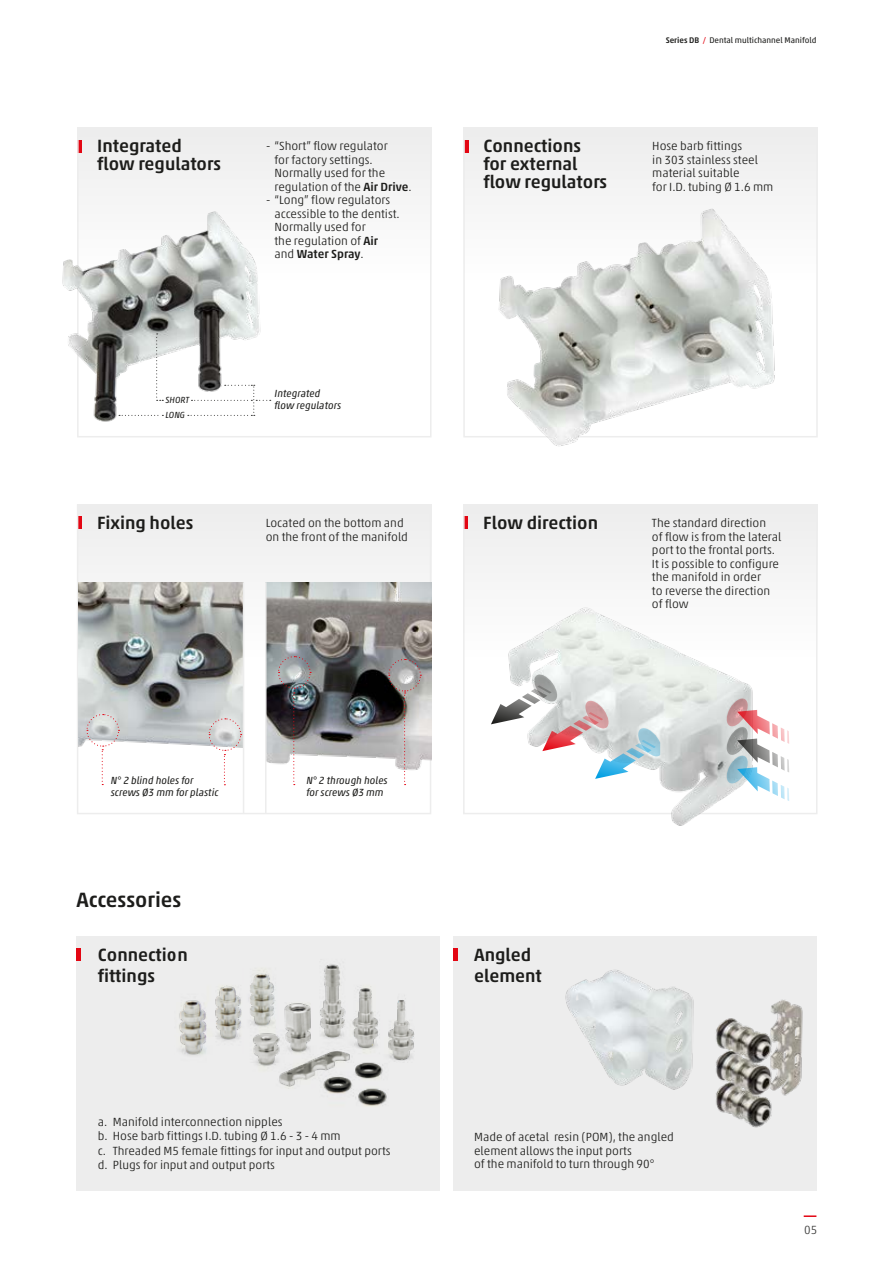
<style>
.page{position:relative;width:893px;height:1263px;background:#fff}
.page>*{position:absolute;margin:0;border:0;box-sizing:border-box;transform-origin:0 0}
.t1{font:500 21px "Akko W1 G";color:#1d1d1b}
.t2{font:500 18px/18px "Akko W1 G";color:#1d1d1b}
.t3{font:300 12px/13.5px "Akko W1 G";color:#1d1d1b}
.t4{font:300 12px "Akko W1 G";color:#3c3c3b}
.t5{font:italic 10.5px/12px "Akko W1 G";color:#1d1d1b}
.t6{font:italic 9px/15.3px "Akko W1 G";color:#1d1d1b}
.t7{font:8.25px "Akko W1 G";color:#1d1d1b}
.s1{font-weight:500}
.s2{color:#e30613}
</style>
<div class="page">
<svg style="left:804px;top:1215px;width:12px;height:2px"></svg>
<div style="left:463px;top:128px;width:355px;height:152px;background:#ededed"></div>
<div style="left:77px;top:128px;width:355px;height:152px;background:#ededed"></div>
<hr style="left:78px;top:140px;width:4px;height:12px;background:#e30613">
<hr style="left:464px;top:140px;width:4px;height:12px;background:#e30613">
<div style="left:77px;top:127px;width:355px;height:310px;border:2px solid #ededed"></div>
<div style="left:463px;top:127px;width:355px;height:310px;border:2px solid #ededed"></div>
<img style="left:481px;top:209px;width:312px;height:237px">
<img style="left:62px;top:209px;width:235px;height:228px">
<svg style="left:119px;top:415px;width:44px;height:1px"></svg>
<svg style="left:156px;top:333px;width:7px;height:68px"></svg>
<svg style="left:188px;top:385px;width:83px;height:31px"></svg>
<div style="left:77px;top:504px;width:354px;height:153px;background:#ededed"></div>
<div style="left:463px;top:504px;width:354px;height:153px;background:#ededed"></div>
<svg style="left:78px;top:516px;width:4px;height:13px"></svg>
<hr style="left:464px;top:516px;width:4px;height:13px;background:#e30613">
<div style="left:463px;top:504px;width:354px;height:310px;border:2px solid #ededed"></div>
<img style="left:266px;top:582px;width:165px;height:232px">
<img style="left:78px;top:582px;width:165px;height:232px">
<img style="left:277px;top:656px;width:34px;height:129px">
<svg style="left:208px;top:718px;width:34px;height:67px"></svg>
<svg style="left:86px;top:713px;width:34px;height:72px"></svg>
<svg style="left:388px;top:658px;width:33px;height:127px;background:#aeaaaa"></svg>
<img style="left:494px;top:599px;width:276px;height:227px">
<hr style="left:265px;top:582px;width:1px;height:232px;background:#ededed">
<hr style="left:243px;top:582px;width:1px;height:232px;background:#ededed">
<svg style="left:726px;top:697px;width:63px;height:104px"></svg>
<svg style="left:491px;top:673px;width:169px;height:112px"></svg>
<div style="left:77px;top:936px;width:363px;height:255px;background:#ededed"></div>
<hr style="left:77px;top:948px;width:4px;height:12px;background:#e30613">
<div style="left:453px;top:936px;width:363px;height:255px;background:#ededed"></div>
<hr style="left:453px;top:948px;width:4px;height:12px;background:#e30613">
<img style="left:565px;top:950px;width:252px;height:179px">
<img style="left:179px;top:964px;width:236px;height:142px">
<h2 class="t2" style="left:97px;top:135px;width:125px">Integrated flow regulators</h2>
<h2 class="t2" style="left:483px;top:135px;width:125px">Connections for external flow regulators</h2>
<p class="t3" style="left:275px;top:139px;width:139px;text-indent:-9px">- “Short” flow regulator<br>for factory settings.<br>Normally used for the regulation of the <span class="s1">Air Drive</span>.</p>
<p class="t3" style="left:275px;top:193px;width:127px;text-indent:-9px">- “Long” flow regulators accessible to the dentist.<br>Normally used for<br>the regulation of <span class="s1">Air </span>and <span class="s1">Water Spray</span>.</p>
<p class="t7" style="left:666px;top:34px;width:152px"><span class="s1">Series DB</span> <span class="s2">/</span> Dental multichannel Manifold</p>
<p class="t3" style="left:652px;top:139px;width:123px">Hose barb fittings<br>in 303 stainless steel material suitable<br>for I.D. tubing Ø 1.6 mm</p>
<p class="t6" style="left:166px;top:392px;width:25px">SHORT<br>LONG</p>
<p class="t5" style="left:274px;top:387px;width:68px">Integrated flow regulators</p>
<h2 class="t2" style="left:97px;top:512px;width:98px">Fixing holes</h2>
<p class="t3" style="left:266px;top:516px;width:139px">Located on the bottom and</p>
<h2 class="t2" style="left:483px;top:512px;width:116px">Flow direction</h2>
<p class="t3" style="left:266px;top:529px;width:144px">on the front of the manifold</p>
<p class="t3" style="left:652px;top:516px;width:131px">The standard direction<br>of flow is from the lateral port to the frontal ports.<br>It is possible to configure the manifold in order<br>to reverse the direction of flow</p>
<p class="t5" style="left:111px;top:773px;width:109px">N° 2 blind holes for screws Ø3 mm for plastic</p>
<p class="t5" style="left:306px;top:773px;width:83px">N° 2 through holes for screws Ø3 mm</p>
<h1 class="t1" style="left:77px;top:884px;width:106px">Accessories</h1>
<h2 class="t2" style="left:98px;top:942px;width:92px;line-height:21.6px">Connection fittings</h2>
<h2 class="t2" style="left:474px;top:942px;width:69px;line-height:21.6px">Angled element</h2>
<p class="t3" style="left:98px;top:1114px;width:294px;line-height:14.4px">a. Manifold interconnection nipples<br>b. Hose barb fittings I.D. tubing Ø 1.6 - 3 - 4 mm<br>c. Threaded M5 female fittings for input and output ports d. Plugs for input and output ports</p>
<p class="t3" style="left:474px;top:1130px;width:201px">Made of acetal resin (POM), the angled element allows the input ports<br>of the manifold to turn through 90°</p>
<p class="t4" style="left:804px;top:1221px;width:15px">05</p>
</div>
